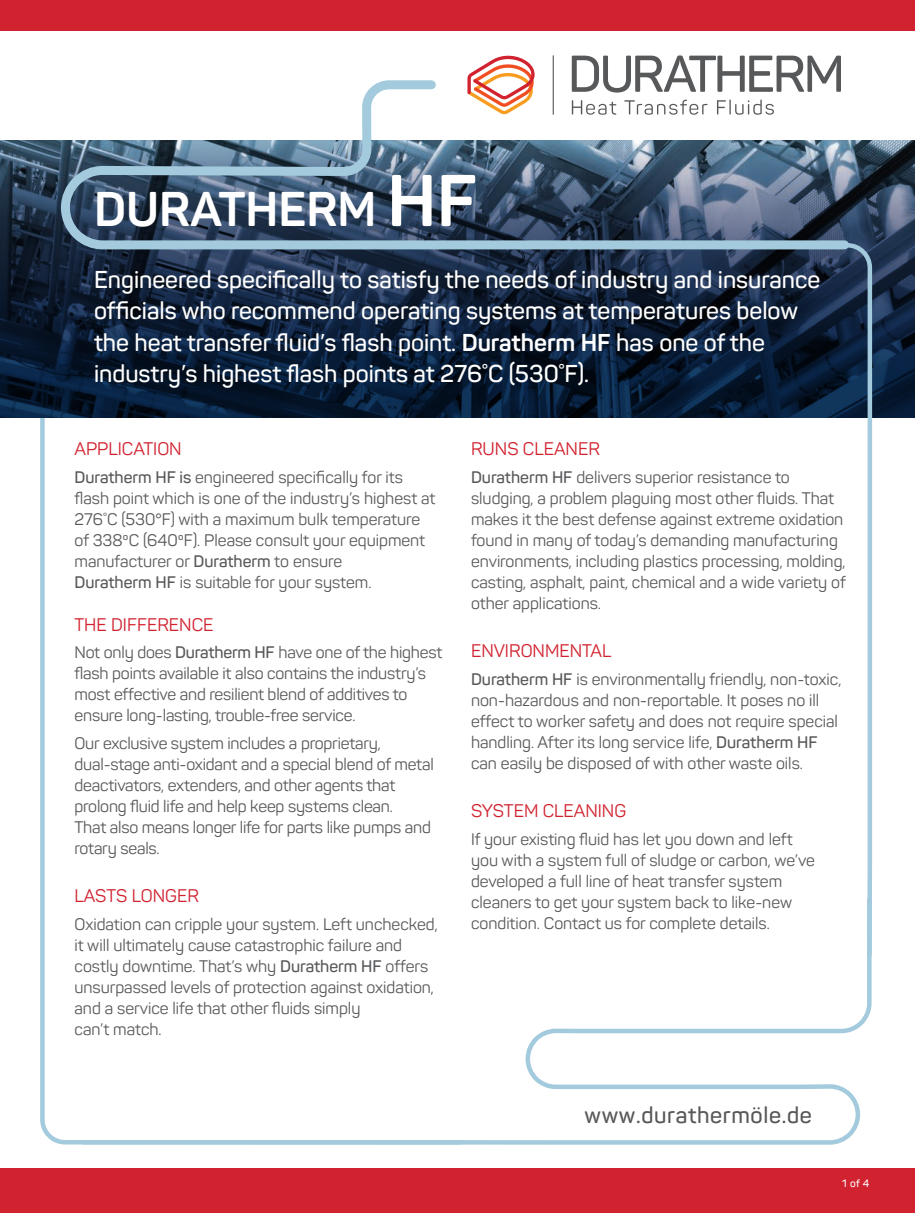
<style>
.page{position:relative;width:915px;height:1213px;background:#fff}
.page>*{position:absolute;margin:0;border:0;box-sizing:border-box;transform-origin:0 0}
.t1{font:700 48px "Panton";color:#fff}
.t2{font:600 24px/31.5px "Panton";color:#fff}
.t3{font:600 22.5px "Panton";letter-spacing:.03em;color:#57585a}
.t4{font:18px "Panton";color:#d1222f}
.t5{font:16.5px/21px "Panton";color:#57585a}
.t6{font:600 10.5px "Panton";color:#fff}
.s1{font-size:72px}
.s2{font-weight:700}
.s3{font-weight:600}
</style>
<div class="page">
<svg style="left:40px;top:418px;width:39px;height:727px"></svg>
<svg style="left:571px;top:55px;width:269px;height:21px"></svg>
<hr style="left:552px;top:55px;width:1px;height:60px;background:#57585a">
<svg style="left:468px;top:55px;width:66px;height:21px"></svg>
<svg style="left:0;top:141px;width:914px;height:277px;background:#10223a"></svg>
<div style="left:0;top:0;width:914px;height:30px;background:#d1222f"></div>
<div style="left:0;top:1168px;width:914px;height:44px;background:#d1222f"></div>
<svg style="left:842px;top:241px;width:31px;height:653px"></svg>
<svg style="left:79px;top:894px;width:793px;height:251px"></svg>
<svg style="left:56px;top:76px;width:797px;height:178px"></svg>
<p class="t1" style="left:94px;top:179px;width:384px">DURATHERM <span class="s1">HF</span></p>
<p class="t2" style="left:94px;top:263px;width:727px">Engineered specifically to satisfy the needs of industry and insurance officials who recommend operating systems at temperatures below the heat transfer fluid’s flash point. <span class="s2">Duratherm HF</span> has one of the industry’s highest flash points at 276˚C (530˚F).</p>
<p class="t4" style="left:74px;top:437px;width:109px">APPLICATION</p>
<p class="t5" style="left:74px;top:466px;width:362px"><span class="s3">Duratherm HF is</span> engineered specifically for its flash point which is one of the industry’s highest at 276˚C (530°F) with a maximum bulk temperature of 338ºC (640ºF). Please consult your equipment manufacturer or <span class="s3">Duratherm</span> to ensure<br><span class="s3">Duratherm HF</span> is suitable for your system.</p>
<p class="t4" style="left:74px;top:613px;width:140px">THE DIFFERENCE</p>
<p class="t5" style="left:74px;top:642px;width:369px">Not only does <span class="s3">Duratherm HF</span> have one of the highest flash points available it also contains the industry’s most effective and resilient blend of additives to ensure long-lasting, trouble-free service.</p>
<p class="t5" style="left:74px;top:732px;width:360px">Our exclusive system includes a proprietary, dual-stage anti-oxidant and a special blend of metal deactivators, extenders, and other agents that prolong fluid life and help keep systems clean.<br>That also means longer life for parts like pumps and rotary seals.</p>
<p class="t4" style="left:74px;top:884px;width:126px">LASTS LONGER</p>
<p class="t5" style="left:74px;top:913px;width:364px">Oxidation can cripple your system. Left unchecked, it will ultimately cause catastrophic failure and costly downtime. That’s why <span class="s3">Duratherm HF</span> offers unsurpassed levels of protection against oxidation, and a service life that other fluids simply<br>can’t match.</p>
<p class="t4" style="left:471px;top:437px;width:130px">RUNS CLEANER</p>
<p class="t5" style="left:471px;top:466px;width:376px"><span class="s3">Duratherm HF</span> delivers superior resistance to sludging, a problem plaguing most other fluids. That makes it the best defense against extreme oxidation found in many of today’s demanding manufacturing environments, including plastics processing, molding, casting, asphalt, paint, chemical and a wide variety of other applications.</p>
<p class="t4" style="left:471px;top:639px;width:142px">ENVIRONMENTAL</p>
<p class="t5" style="left:471px;top:668px;width:372px"><span class="s3">Duratherm HF</span> is environmentally friendly, non-toxic, non-hazardous and non-reportable. It poses no ill effect to worker safety and does not require special handling. After its long service life, <span class="s3">Duratherm HF </span>can easily be disposed of with other waste oils.</p>
<p class="t4" style="left:471px;top:799px;width:157px">SYSTEM CLEANING</p>
<p class="t5" style="left:471px;top:828px;width:345px">If your existing fluid has let you down and left you with a system full of sludge or carbon, we’ve developed a full line of heat transfer system cleaners to get your system back to like-new condition. Contact us for complete details.</p>
<p class="t3" style="left:584px;top:1100px;width:229px">www.durathermöle.de</p>
<p class="t6" style="left:841px;top:1176px;width:29px">1 of 4</p>
</div>
